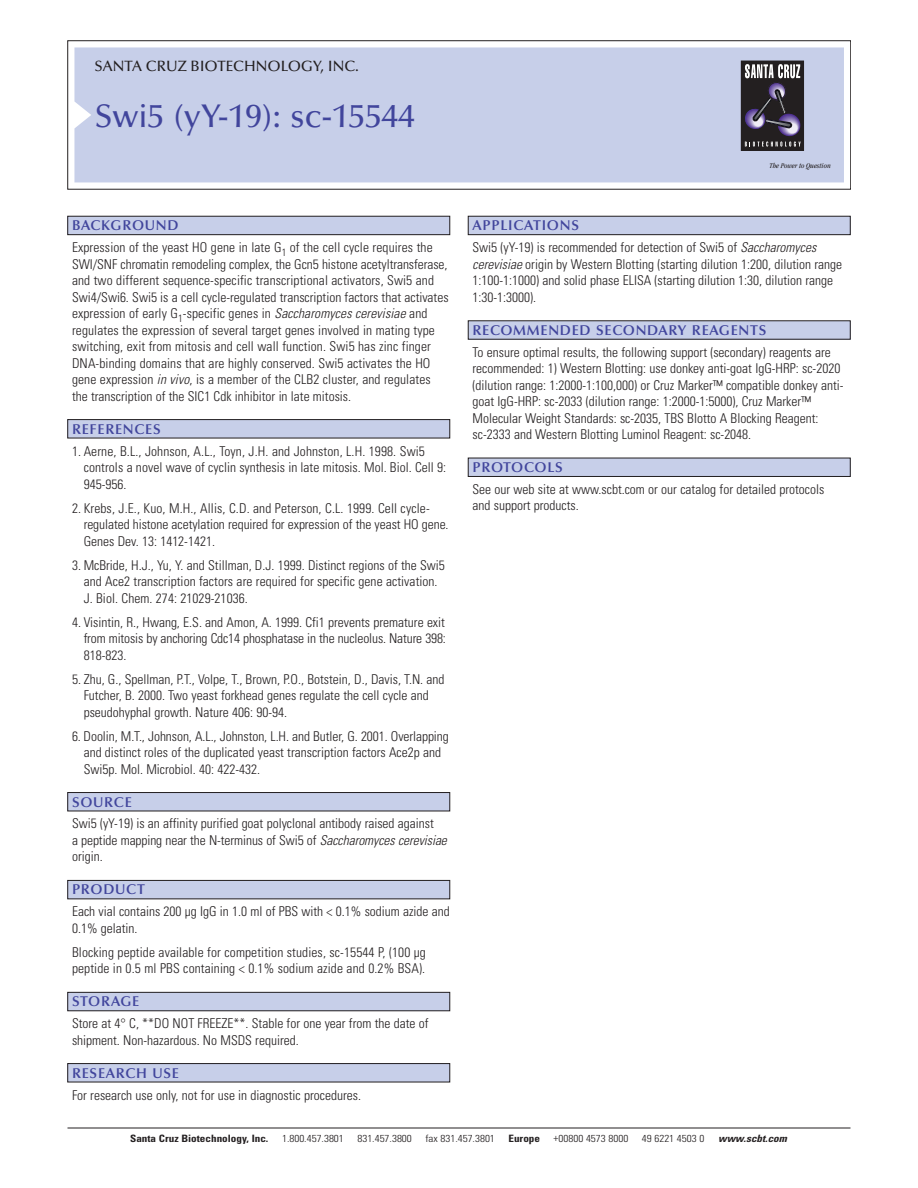
<style>
.page{position:relative;width:918px;height:1188px;background:#fff}
.page>*{position:absolute;margin:0;border:0;box-sizing:border-box;transform-origin:0 0}
.t1{font:500 33px "Optima";color:#41459c}
.t2{font:500 15px "Optima";color:#231f20}
.t3{font:600 14.25px "Optima";letter-spacing:.05em;color:#41459c}
.t4{font:300 condensed 13.5px/16.5px "Univers";color:#231f20}
.t5{font:300 condensed 10.2px "Univers";color:#231f20;scale:1.1 1}
.t6{font:700 condensed 10.2px "Univers";color:#231f20;scale:1.1 1}
.t7{font:italic 700 condensed 10.2px "Univers";color:#231f20;scale:1.1 1}
.t8{font:italic condensed 7.5px "Garamond";color:#231f20}
.s1{font-style:italic}
</style>
<div class="page">
<div style="left:468px;top:216px;width:382px;height:19px;background:#c7cfe9"></div>
<div style="left:468px;top:216px;width:382px;height:19px;border:1px solid #231f20"></div>
<div style="left:468px;top:321px;width:382px;height:18px;background:#c7cfe9"></div>
<div style="left:468px;top:458px;width:382px;height:18px;background:#c7cfe9"></div>
<div style="left:468px;top:458px;width:382px;height:19px;border:1px solid #231f20"></div>
<div style="left:74px;top:47px;width:770px;height:135px;background:#c7cfe9"></div>
<div style="left:741px;top:61px;width:62px;height:89px;background:#231f20"></div>
<div style="left:741px;top:61px;width:63px;height:90px;border:1px solid #231f20"></div>
<svg style="left:741px;top:64px;width:64px;height:83px"></svg>
<hr style="left:68px;top:1128px;width:782px;height:1px;background:#231f20">
<div style="left:68px;top:216px;width:382px;height:19px;background:#c7cfe9"></div>
<div style="left:68px;top:216px;width:382px;height:19px;border:1px solid #231f20"></div>
<div style="left:68px;top:420px;width:382px;height:18px;background:#c7cfe9"></div>
<div style="left:68px;top:419px;width:382px;height:19px;border:1px solid #231f20"></div>
<div style="left:68px;top:793px;width:382px;height:18px;background:#c7cfe9"></div>
<div style="left:68px;top:792px;width:382px;height:19px;border:1px solid #231f20"></div>
<div style="left:68px;top:880px;width:382px;height:19px;background:#c7cfe9"></div>
<div style="left:68px;top:880px;width:382px;height:19px;border:1px solid #231f20"></div>
<div style="left:68px;top:992px;width:382px;height:19px;background:#c7cfe9"></div>
<div style="left:68px;top:992px;width:382px;height:19px;border:1px solid #231f20"></div>
<div style="left:68px;top:1064px;width:382px;height:18px;background:#c7cfe9"></div>
<div style="left:68px;top:1063px;width:382px;height:19px;border:1px solid #231f20"></div>
<p class="t2" style="left:94px;top:60px;width:266px">SANTA CRUZ BIOTECHNOLOGY, INC.</p>
<h1 class="t1" style="left:94px;top:103px;width:322px">Swi5 (yY-19): sc-15544</h1>
<p class="t3" style="left:72px;top:220px;width:108px">BACKGROUND</p>
<p class="t4" style="left:72px;top:241px;width:378px">Expression of the yeast HO gene in late G<sub>1</sub> of the cell cycle requires the SWI/SNF chromatin remodeling complex, the Gcn5 histone acetyltransferase, and two different sequence-specific transcriptional activators, Swi5 and Swi4/Swi6. Swi5 is a cell cycle-regulated transcription factors that activates expression of early G<sub>1</sub>-specific genes in <span class="s1">Saccharomyces cerevisiae</span>and regulates the expression of several target genes involved in mating type switching, exit from mitosis and cell wall function. Swi5 has zinc finger DNA-binding domains that are highly conserved. Swi5 activates the HO gene expression <span class="s1">in vivo</span>, is a member of the CLB2 cluster, and regulates the transcription of the SIC1 Cdk inhibitor in late mitosis.</p>
<p class="t3" style="left:72px;top:423px;width:90px">REFERENCES</p>
<p class="t4" style="left:84px;top:444px;width:364px;text-indent:-12px">1. Aerne, B.L., Johnson, A.L., Toyn, J.H. and Johnston, L.H. 1998. Swi5 controls a novel wave of cyclin synthesis in late mitosis. Mol. Biol. Cell 9:<br>945-956.</p>
<p class="t4" style="left:84px;top:501px;width:366px;text-indent:-12px">2. Krebs, J.E., Kuo, M.H., Allis, C.D. and Peterson, C.L. 1999. Cell cycle&shy;regulated histone acetylation required for expression of the yeast HO gene.<br>Genes Dev. 13: 1412-1421.</p>
<p class="t4" style="left:84px;top:558px;width:363px;text-indent:-12px">3. McBride, H.J., Yu, Y. and Stillman, D.J. 1999. Distinct regions of the Swi5 and Ace2 transcription factors are required for specific gene activation.<br>J. Biol. Chem. 274: 21029-21036.</p>
<p class="t4" style="left:84px;top:615px;width:364px;text-align:justify;text-indent:-12px">4. Visintin, R., Hwang, E.S. and Amon, A. 1999. Cfi1 prevents premature exit from mitosis by anchoring Cdc14 phosphatase in the nucleolus. Nature 398:<br>818-823.</p>
<p class="t4" style="left:84px;top:672px;width:362px;text-indent:-12px">5. Zhu, G., Spellman, P.T., Volpe, T., Brown, P.O., Botstein, D., Davis, T.N. and<br>Futcher, B. 2000. Two yeast forkhead genes regulate the cell cycle and pseudohyphal growth. Nature 406: 90-94.</p>
<p class="t4" style="left:84px;top:729px;width:367px;text-indent:-12px">6. Doolin, M.T., Johnson, A.L., Johnston, L.H. and Butler, G. 2001. Overlapping and distinct roles of the duplicated yeast transcription factors Ace2p and<br>Swi5p. Mol. Microbiol. 40: 422-432.</p>
<p class="t3" style="left:72px;top:796px;width:61px">SOURCE</p>
<p class="t4" style="left:72px;top:817px;width:379px">Swi5 (yY-19) is an affinity purified goat polyclonal antibody raised against<br>a peptide mapping near the N-terminus of Swi5 of <span class="s1">Saccharomyces cerevisiae </span>origin.</p>
<p class="t3" style="left:72px;top:884px;width:74px">PRODUCT</p>
<p class="t4" style="left:72px;top:905px;width:379px">Each vial contains 200 µg IgG in 1.0 ml of PBS with &lt; 0.1% sodium azide and<br>0.1% gelatin.</p>
<p class="t4" style="left:72px;top:945px;width:355px">Blocking peptide available for competition studies, sc-15544 P, (100 µg peptide in 0.5 ml PBS containing &lt; 0.1% sodium azide and 0.2% BSA).</p>
<p class="t3" style="left:72px;top:996px;width:69px">STORAGE</p>
<p class="t4" style="left:72px;top:1017px;width:358px">Store at 4° C, **DO NOT FREEZE**. Stable for one year from the date of shipment. Non-hazardous. No MSDS required.</p>
<p class="t3" style="left:72px;top:1067px;width:109px">RESEARCH USE</p>
<p class="t4" style="left:72px;top:1088px;width:290px">For research use only, not for use in diagnostic procedures.</p>
<p class="t8" style="left:769px;top:163px;width:63px">The Power to Question</p>
<p class="t3" style="left:473px;top:220px;width:108px">APPLICATIONS</p>
<p class="t4" style="left:473px;top:241px;width:371px">Swi5 (yY-19) is recommended for detection of Swi5 of <span class="s1">Saccharomyces cerevisiae</span>origin by Western Blotting (starting dilution 1:200, dilution range 1:100-1:1000) and solid phase ELISA (starting dilution 1:30, dilution range 1:30-1:3000).</p>
<p class="t3" style="left:473px;top:324px;width:295px">RECOMMENDED SECONDARY REAGENTS</p>
<p class="t4" style="left:473px;top:345px;width:372px">To ensure optimal results, the following support (secondary) reagents are recommended: 1) Western Blotting: use donkey anti-goat IgG-HRP: sc-2020 (dilution range: 1:2000-1:100,000) or Cruz Marker™ compatible donkey anti&shy;goat IgG-HRP: sc-2033 (dilution range: 1:2000-1:5000), Cruz Marker™ Molecular Weight Standards: sc-2035, TBS Blotto A Blocking Reagent: sc-2333 and Western Blotting Luminol Reagent: sc-2048.</p>
<p class="t3" style="left:473px;top:461px;width:92px">PROTOCOLS</p>
<p class="t4" style="left:473px;top:482px;width:353px">See our web site at www.scbt.com or our catalog for detailed protocols and support products.</p>
<p class="t6" style="left:130px;top:1135px;width:127px">Santa Cruz Biotechnology, Inc.</p>
<p class="t5" style="left:282px;top:1135px;width:58px">1.800.457.3801</p>
<p class="t5" style="left:357px;top:1135px;width:51px">831.457.3800</p>
<p class="t5" style="left:425px;top:1135px;width:65px">fax 831.457.3801</p>
<p class="t6" style="left:508px;top:1135px;width:30px">Europe</p>
<p class="t5" style="left:554px;top:1135px;width:69px">+00800 4573 8000</p>
<p class="t5" style="left:642px;top:1135px;width:58px">49 6221 4503 0</p>
<p class="t7" style="left:718px;top:1135px;width:66px">www.scbt.com</p>
</div>
